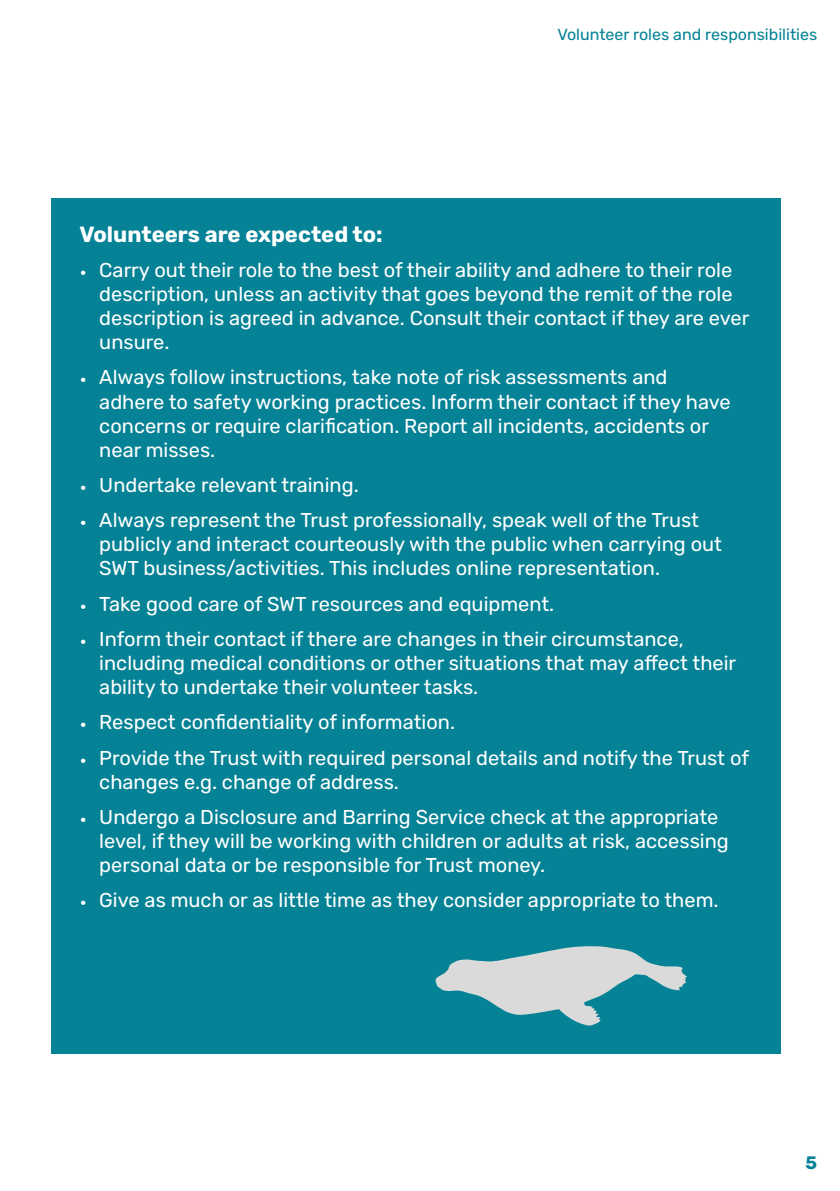
<style>
.page{position:relative;width:840px;height:1191px;background:#fff}
.page>*{position:absolute;margin:0;border:0;box-sizing:border-box;transform-origin:0 0}
.t1{font:700 22px "Rubik";color:#fff}
.t2{font:20px/24px "Rubik";color:#fff}
.t3{font:700 18px "Rubik";color:#058295}
.t4{font:16px "Rubik";color:#058295}
</style>
<div class="page">
<div style="left:51px;top:198px;width:729px;height:856px;background:#058295"></div>
<svg style="left:435px;top:946px;width:251px;height:79px"></svg>
<p class="t4" style="left:557px;top:25px;width:261px">Volunteer roles and responsibilities</p>
<p class="t1" style="left:79px;top:221px;width:304px">Volunteers are expected to:</p>
<p class="t2" style="left:99px;top:259px;width:651px;text-indent:-20px">• Carry out their role to the best of their ability and adhere to their role description, unless an activity that goes beyond the remit of the role description is agreed in advance. Consult their contact if they are ever unsure.</p>
<p class="t2" style="left:99px;top:366px;width:632px;text-indent:-20px">• Always follow instructions, take note of risk assessments and adhere to safety working practices. Inform their contact if they have concerns or require clarification. Report all incidents, accidents or near misses.</p>
<p class="t2" style="left:79px;top:473px;width:280px">• Undertake relevant training.</p>
<p class="t2" style="left:99px;top:509px;width:624px;text-indent:-20px">• Always represent the Trust professionally, speak well of the Trust publicly and interact courteously with the public when carrying out<br>SWT business/activities. This includes online representation.</p>
<p class="t2" style="left:79px;top:592px;width:476px">• Take good care of SWT resources and equipment.</p>
<p class="t2" style="left:99px;top:627px;width:638px;text-indent:-20px">• Inform their contact if there are changes in their circumstance, including medical conditions or other situations that may affect their ability to undertake their volunteer tasks.</p>
<p class="t2" style="left:79px;top:711px;width:377px">• Respect confidentiality of information.</p>
<p class="t2" style="left:99px;top:746px;width:651px;text-indent:-20px">• Provide the Trust with required personal details and notify the Trust of changes e.g. change of address.</p>
<p class="t2" style="left:99px;top:805px;width:630px;text-indent:-20px">• Undergo a Disclosure and Barring Service check at the appropriate level, if they will be working with children or adults at risk, accessing personal data or be responsible for Trust money.</p>
<p class="t2" style="left:79px;top:889px;width:640px">• Give as much or as little time as they consider appropriate to them.</p>
<p class="t3" style="left:805px;top:1152px;width:13px">5</p>
</div>
